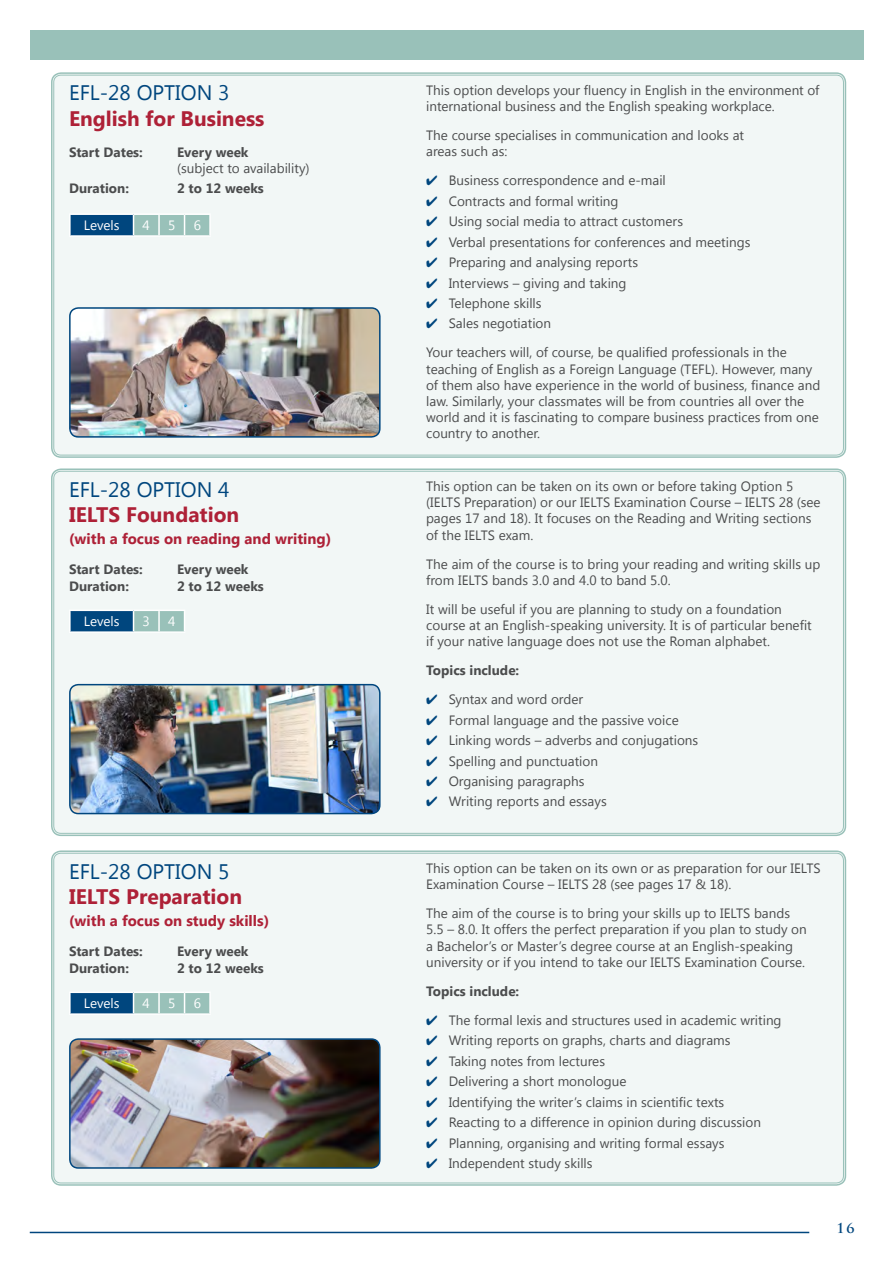
<style>
.page{position:relative;width:893px;height:1263px;background:#fff}
.page>*{position:absolute;margin:0;border:0;box-sizing:border-box;transform-origin:0 0}
.t1{font:700 21px "Segoe UI";color:#ae2137}
.t2{font:21px "Segoe UI";color:#00467e}
.t3{font:700 15px "Segoe UI";color:#ae2137}
.t4{font:13.5px/16.2px "Segoe UI";color:#4b4c4d}
.t5{font:700 13.5px "Segoe UI";color:#4b4c4d}
.t6{font:13.5px "Segoe UI";color:#fff}
.t7{font:700 13.5px "Trajan Pro";color:#00467e}
.s1{color:#00467e}
</style>
<div class="page">
<div style="left:53px;top:74px;width:792px;height:382px;background:#f2f7f6;border-radius:9px"></div>
<div style="left:51px;top:72px;width:795px;height:386px;border:2px solid #99c1b9;border-radius:9px"></div>
<div style="left:53px;top:470px;width:792px;height:364px;background:#f2f7f6;border-radius:9px"></div>
<div style="left:51px;top:468px;width:795px;height:368px;border:2px solid #99c1b9;border-radius:9px"></div>
<div style="left:53px;top:852px;width:792px;height:332px;background:#f2f7f6;border-radius:9px"></div>
<div style="left:51px;top:850px;width:795px;height:336px;border:2px solid #99c1b9;border-radius:9px"></div>
<div style="left:70px;top:214px;width:64px;height:22px;background:#00467e"></div>
<hr style="left:134px;top:213px;width:25px;height:2px;background:#fff">
<hr style="left:159px;top:213px;width:26px;height:2px;background:#fff">
<hr style="left:185px;top:213px;width:26px;height:2px;background:#fff">
<svg style="left:133px;top:214px;width:76px;height:21px;background:#a3c7bf"></svg>
<hr style="left:209px;top:215px;width:2px;height:20px;background:#fff">
<hr style="left:134px;top:235px;width:25px;height:2px;background:#fff">
<hr style="left:159px;top:235px;width:26px;height:2px;background:#fff">
<hr style="left:185px;top:235px;width:26px;height:2px;background:#fff">
<hr style="left:69px;top:213px;width:65px;height:2px;background:#fff">
<hr style="left:69px;top:215px;width:2px;height:20px;background:#fff">
<hr style="left:69px;top:235px;width:65px;height:2px;background:#fff">
<div style="left:70px;top:992px;width:64px;height:22px;background:#00467e"></div>
<hr style="left:134px;top:991px;width:25px;height:2px;background:#fff">
<hr style="left:159px;top:991px;width:26px;height:2px;background:#fff">
<hr style="left:185px;top:991px;width:26px;height:2px;background:#fff">
<svg style="left:133px;top:992px;width:76px;height:21px;background:#a3c7c0"></svg>
<hr style="left:209px;top:993px;width:2px;height:20px;background:#fff">
<hr style="left:134px;top:1013px;width:25px;height:2px;background:#fff">
<hr style="left:159px;top:1013px;width:26px;height:2px;background:#fff">
<hr style="left:185px;top:1013px;width:26px;height:2px;background:#fff">
<hr style="left:69px;top:991px;width:65px;height:2px;background:#fff">
<hr style="left:69px;top:993px;width:2px;height:20px;background:#fff">
<hr style="left:69px;top:1013px;width:65px;height:2px;background:#fff">
<div style="left:70px;top:610px;width:64px;height:22px;background:#00467e"></div>
<hr style="left:134px;top:609px;width:25px;height:2px;background:#fff">
<hr style="left:159px;top:609px;width:26px;height:2px;background:#fff">
<svg style="left:133px;top:611px;width:52px;height:20px"></svg>
<hr style="left:134px;top:631px;width:25px;height:2px;background:#fff">
<hr style="left:159px;top:631px;width:26px;height:2px;background:#fff">
<hr style="left:69px;top:609px;width:65px;height:2px;background:#fff">
<hr style="left:69px;top:611px;width:2px;height:20px;background:#fff">
<hr style="left:69px;top:631px;width:65px;height:2px;background:#fff">
<div style="left:30px;top:30px;width:833px;height:30px;background:#99c1b9"></div>
<img style="left:72px;top:1041px;width:306px;height:125px">
<div style="left:69px;top:1038px;width:312px;height:131px;border:2px solid #00467e;border-radius:9px"></div>
<img style="left:70px;top:685px;width:310px;height:128px">
<div style="left:69px;top:684px;width:312px;height:130px;border:2px solid #00467e;border-radius:9px"></div>
<img style="left:70px;top:310px;width:308px;height:125px">
<div style="left:69px;top:307px;width:312px;height:131px;border:2px solid #00467e;border-radius:9px"></div>
<hr style="left:30px;top:1232px;width:779px;height:1px;background:#00467e">
<h1 class="t2" style="left:69px;top:78px;width:162px">EFL-28 OPTION 3</h1>
<h1 class="t1" style="left:69px;top:103px;width:197px">English for Business</h1>
<p class="t5" style="left:69px;top:142px;width:75px">Start Dates:</p>
<p class="t5" style="left:177px;top:142px;width:73px">Every week</p>
<p class="t4" style="left:177px;top:159px;width:134px">(subject to availability)</p>
<p class="t5" style="left:69px;top:179px;width:61px">Duration:</p>
<p class="t5" style="left:177px;top:179px;width:88px">2 to 12 weeks</p>
<p class="t6" style="left:84px;top:216px;width:37px">Levels</p>
<p class="t6" style="left:143px;top:216px;width:9px">4</p>
<p class="t6" style="left:168px;top:216px;width:9px">5</p>
<p class="t6" style="left:194px;top:216px;width:9px">6</p>
<h1 class="t2" style="left:69px;top:474px;width:162px">EFL-28 OPTION 4</h1>
<h1 class="t1" style="left:69px;top:499px;width:172px">IELTS Foundation</h1>
<p class="t3" style="left:69px;top:528px;width:264px">(with a focus on reading and writing)</p>
<p class="t5" style="left:69px;top:560px;width:75px">Start Dates:</p>
<p class="t5" style="left:177px;top:560px;width:73px">Every week</p>
<p class="t5" style="left:69px;top:576px;width:61px">Duration:</p>
<p class="t5" style="left:177px;top:576px;width:88px">2 to 12 weeks</p>
<p class="t6" style="left:84px;top:612px;width:37px">Levels</p>
<p class="t6" style="left:143px;top:612px;width:9px">3</p>
<p class="t6" style="left:168px;top:612px;width:9px">4</p>
<h1 class="t2" style="left:69px;top:856px;width:162px">EFL-28 OPTION 5</h1>
<h1 class="t1" style="left:69px;top:881px;width:175px">IELTS Preparation</h1>
<p class="t3" style="left:69px;top:910px;width:202px">(with a focus on study skills)</p>
<p class="t5" style="left:69px;top:942px;width:75px">Start Dates:</p>
<p class="t5" style="left:177px;top:942px;width:73px">Every week</p>
<p class="t5" style="left:69px;top:958px;width:61px">Duration:</p>
<p class="t5" style="left:177px;top:958px;width:88px">2 to 12 weeks</p>
<p class="t6" style="left:84px;top:994px;width:37px">Levels</p>
<p class="t6" style="left:143px;top:994px;width:9px">4</p>
<p class="t6" style="left:168px;top:994px;width:9px">5</p>
<p class="t6" style="left:194px;top:994px;width:9px">6</p>
<p class="t4" style="left:426px;top:81px;width:395px">This option develops your fluency in English in the environment of international business and the English speaking workplace.</p>
<p class="t4" style="left:426px;top:127px;width:319px">The course specialises in communication and looks at areas such as:</p>
<p class="t4" style="left:426px;top:172px;width:241px"><span class="s1">✔</span> Business correspondence and e-mail</p>
<p class="t4" style="left:426px;top:192px;width:194px"><span class="s1">✔</span> Contracts and formal writing</p>
<p class="t4" style="left:426px;top:213px;width:258px"><span class="s1">✔</span> Using social media to attract customers</p>
<p class="t4" style="left:426px;top:233px;width:326px"><span class="s1">✔</span> Verbal presentations for conferences and meetings</p>
<p class="t4" style="left:426px;top:254px;width:213px"><span class="s1">✔</span> Preparing and analysing reports</p>
<p class="t4" style="left:426px;top:274px;width:202px"><span class="s1">✔</span> Interviews – giving and taking</p>
<p class="t4" style="left:426px;top:294px;width:117px"><span class="s1">✔</span> Telephone skills</p>
<p class="t4" style="left:426px;top:309px;width:362px;line-height:29px"><span class="s1">✔</span> Sales negotiation<br>Your teachers will, of course, be qualified professionals in the</p>
<p class="t4" style="left:426px;top:360px;width:396px">teaching of English as a Foreign Language (TEFL). However, many of them also have experience in the world of business, finance and law. Similarly, your classmates will be from countries all over the world and it is fascinating to compare business practices from one country to another.</p>
<p class="t4" style="left:426px;top:478px;width:396px">This option can be taken on its own or before taking Option 5 (IELTS Preparation) or our IELTS Examination Course – IELTS 28 (see pages 17 and 18). It focuses on the Reading and Writing sections of the IELTS exam.</p>
<p class="t4" style="left:426px;top:555px;width:396px">The aim of the course is to bring your reading and writing skills up from IELTS bands 3.0 and 4.0 to band 5.0.</p>
<p class="t4" style="left:426px;top:600px;width:387px">It will be useful if you are planning to study on a foundation course at an English-speaking university. It is of particular benefit if your native language does not use the Roman alphabet.</p>
<p class="t5" style="left:426px;top:661px;width:95px">Topics include:</p>
<p class="t4" style="left:426px;top:691px;width:158px"><span class="s1">✔</span> Syntax and word order</p>
<p class="t4" style="left:426px;top:711px;width:254px"><span class="s1">✔</span> Formal language and the passive voice</p>
<p class="t4" style="left:426px;top:731px;width:274px"><span class="s1">✔</span> Linking words – adverbs and conjugations</p>
<p class="t4" style="left:426px;top:752px;width:173px"><span class="s1">✔</span> Spelling and punctuation</p>
<p class="t4" style="left:426px;top:772px;width:160px"><span class="s1">✔</span> Organising paragraphs</p>
<p class="t4" style="left:426px;top:793px;width:182px"><span class="s1">✔</span> Writing reports and essays</p>
<p class="t4" style="left:426px;top:859px;width:396px">This option can be taken on its own or as preparation for our IELTS<br>Examination Course – IELTS 28 (see pages 17 &amp; 18).</p>
<p class="t4" style="left:426px;top:905px;width:382px">The aim of the course is to bring your skills up to IELTS bands 5.5 – 8.0. It offers the perfect preparation if you plan to study on a Bachelor’s or Master’s degree course at an English-speaking university or if you intend to take our IELTS Examination Course.</p>
<p class="t5" style="left:426px;top:981px;width:95px">Topics include:</p>
<p class="t4" style="left:426px;top:1011px;width:357px"><span class="s1">✔</span> The formal lexis and structures used in academic writing</p>
<p class="t4" style="left:426px;top:1032px;width:306px"><span class="s1">✔</span> Writing reports on graphs, charts and diagrams</p>
<p class="t4" style="left:426px;top:1052px;width:180px"><span class="s1">✔</span> Taking notes from lectures</p>
<p class="t4" style="left:426px;top:1073px;width:202px"><span class="s1">✔</span> Delivering a short monologue</p>
<p class="t4" style="left:426px;top:1093px;width:300px"><span class="s1">✔</span> Identifying the writer’s claims in scientific texts</p>
<p class="t4" style="left:426px;top:1113px;width:336px"><span class="s1">✔</span> Reacting to a difference in opinion during discussion</p>
<p class="t4" style="left:426px;top:1134px;width:300px"><span class="s1">✔</span> Planning, organising and writing formal essays</p>
<p class="t4" style="left:426px;top:1154px;width:168px"><span class="s1">✔</span> Independent study skills</p>
<p class="t7" style="left:836px;top:1220px;width:20px">16</p>
</div>
